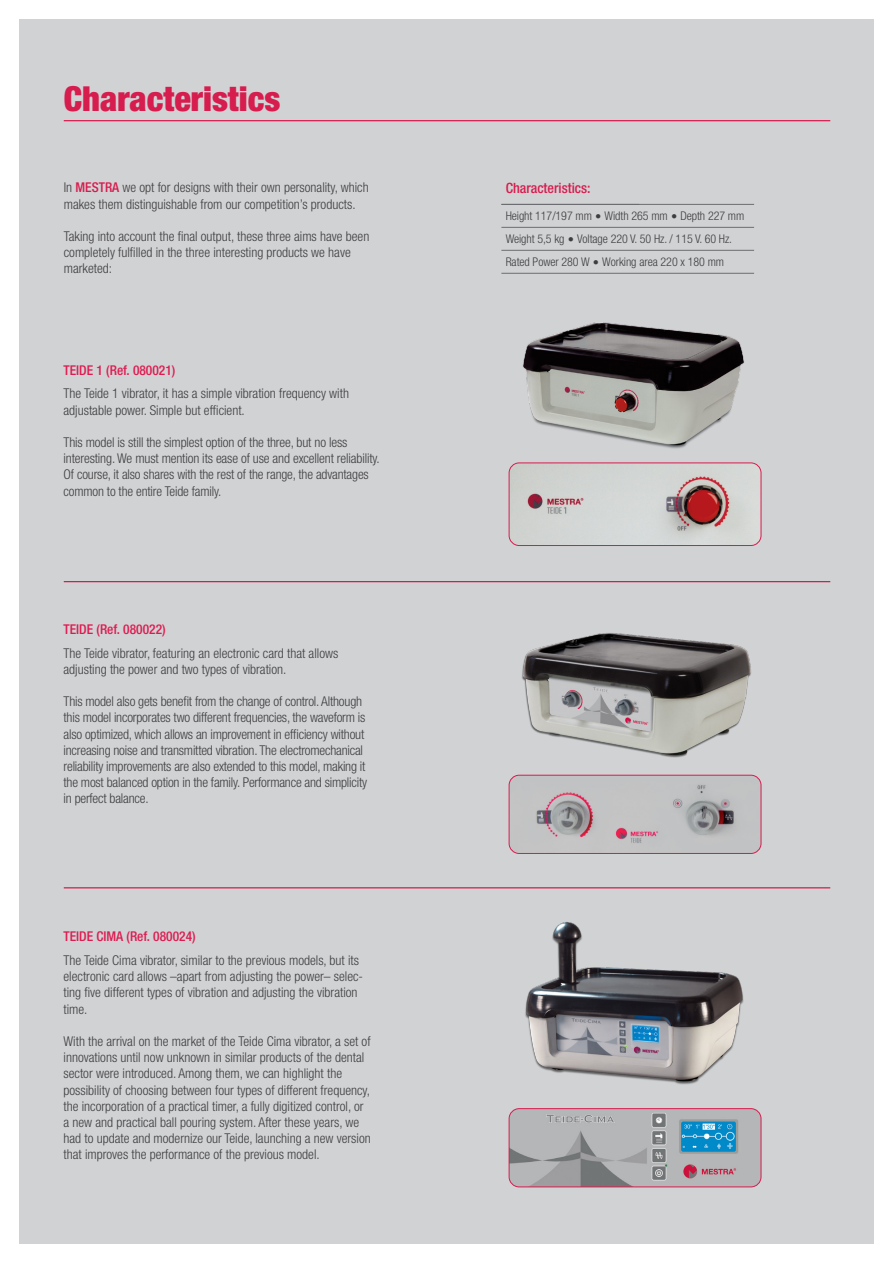
<style>
.page{position:relative;width:893px;height:1263px;background:#fff}
.page>*{position:absolute;margin:0;border:0;box-sizing:border-box;transform-origin:0 0}
.t1{font:900 condensed 34.5px "Helvetica Neue LT Std";color:#d71c4e}
.t2{font:500 condensed 14.1px "Helvetica Neue LT Std";color:#d71c4e}
.Características{font:300 condensed 13.5px/16.2px "Helvetica Neue LT Std";color:#3e3e3f}
.Características-2{font:500 condensed 13.5px "Helvetica Neue LT Std";color:#de1b50}
.Tx_general{font:300 condensed 12px "Helvetica Neue LT Std";letter-spacing:-.005em;color:#3e3e3f}
.s1{font-weight:500;color:#d71c4e}
</style>
<div class="page">
<div style="left:19px;top:19px;width:854px;height:1224px;background:#d1d2d4"></div>
<img style="left:523px;top:322px;width:221px;height:127px">
<img style="left:525px;top:922px;width:219px;height:163px">
<img style="left:522px;top:633px;width:229px;height:125px">
<img style="left:509px;top:463px;width:252px;height:82px">
<div style="left:509px;top:462px;width:252px;height:84px;border:1px solid #d71c4e;border-radius:10px"></div>
<img style="left:509px;top:775px;width:252px;height:78px">
<div style="left:509px;top:775px;width:252px;height:79px;border:1px solid #d71c4e;border-radius:10px"></div>
<img style="left:509px;top:1109px;width:252px;height:78px">
<div style="left:509px;top:1108px;width:252px;height:79px;border:1px solid #d71c4e;border-radius:10px"></div>
<hr style="left:501px;top:204px;width:253px;height:1px;background:#6c6d70">
<hr style="left:501px;top:227px;width:253px;height:1px;background:#6c6d70">
<hr style="left:501px;top:250px;width:253px;height:1px;background:#6c6d70">
<hr style="left:501px;top:273px;width:253px;height:1px;background:#6c6d70">
<hr style="left:64px;top:887px;width:766px;height:1px;background:#d71c4e">
<hr style="left:64px;top:581px;width:766px;height:1px;background:#d71c4e">
<hr style="left:64px;top:120px;width:766px;height:1px;background:#d71c4e">
<p class="t1" style="left:64px;top:77px;width:218px">Characteristics</p>
<p class="Características" style="left:64px;top:179px;width:306px">In <span class="s1">MESTRA</span> we opt for designs with their own personality, which makes them distinguishable from our competition’s products.</p>
<p class="Características" style="left:64px;top:228px;width:307px">Taking into account the final output, these three aims have been completely fulfilled in the three interesting products we have marketed:</p>
<p class="Características-2" style="left:64px;top:362px;width:113px">TEIDE 1 (Ref. 080021)</p>
<p class="Características" style="left:64px;top:385px;width:287px">The Teide 1 vibrator, it has a simple vibration frequency with adjustable power. Simple but efficient.</p>
<p class="Características" style="left:64px;top:434px;width:285px">This model is still the simplest option of the three, but no less</p>
<p class="Características" style="left:64px;top:450px;width:318px">interesting. We must mention its ease of use and excellent reliability.<br>Of course, it also shares with the rest of the range, the advantages common to the entire Teide family.</p>
<p class="Características-2" style="left:64px;top:621px;width:104px">TEIDE (Ref. 080022)</p>
<p class="Características" style="left:64px;top:645px;width:276px">The Teide vibrator, featuring an electronic card that allows adjusting the power and two types of vibration.</p>
<p class="Características" style="left:64px;top:693px;width:305px">This model also gets benefit from the change of control. Although this model incorporates two different frequencies, the waveform is also optimized, which allows an improvement in efficiency without increasing noise and transmitted vibration. The electromechanical reliability improvements are also extended to this model, making it the most balanced option in the family. Performance and simplicity in perfect balance.</p>
<p class="Características-2" style="left:64px;top:928px;width:134px">TEIDE CIMA (Ref. 080024)</p>
<p class="Características" style="left:64px;top:952px;width:297px">The Teide Cima vibrator, similar to the previous models, but its</p>
<p class="Características" style="left:64px;top:968px;width:301px">electronic card allows –apart from adjusting the power– selec&shy;ting five different types of vibration and adjusting the vibration time.</p>
<p class="Características" style="left:64px;top:1033px;width:309px">With the arrival on the market of the Teide Cima vibrator, a set of innovations until now unknown in similar products of the dental sector were introduced. Among them, we can highlight the possibility of choosing between four types of different frequency, the incorporation of a practical timer, a fully digitized control, or a new and practical ball pouring system. After these years, we had to update and modernize our Teide, launching a new version that improves the performance of the previous model.</p>
<p class="t2" style="left:506px;top:180px;width:86px">Characteristics:</p>
<p class="Tx_general" style="left:506px;top:209px;width:240px">Height 117/197 mm ● Width 265 mm ● Depth 227 mm</p>
<p class="Tx_general" style="left:506px;top:232px;width:228px">Weight 5,5 kg ● Voltage 220 V. 50 Hz. / 115 V. 60 Hz.</p>
<p class="Tx_general" style="left:506px;top:255px;width:220px">Rated Power 280 W ● Working area 220 x 180 mm</p>
</div>
